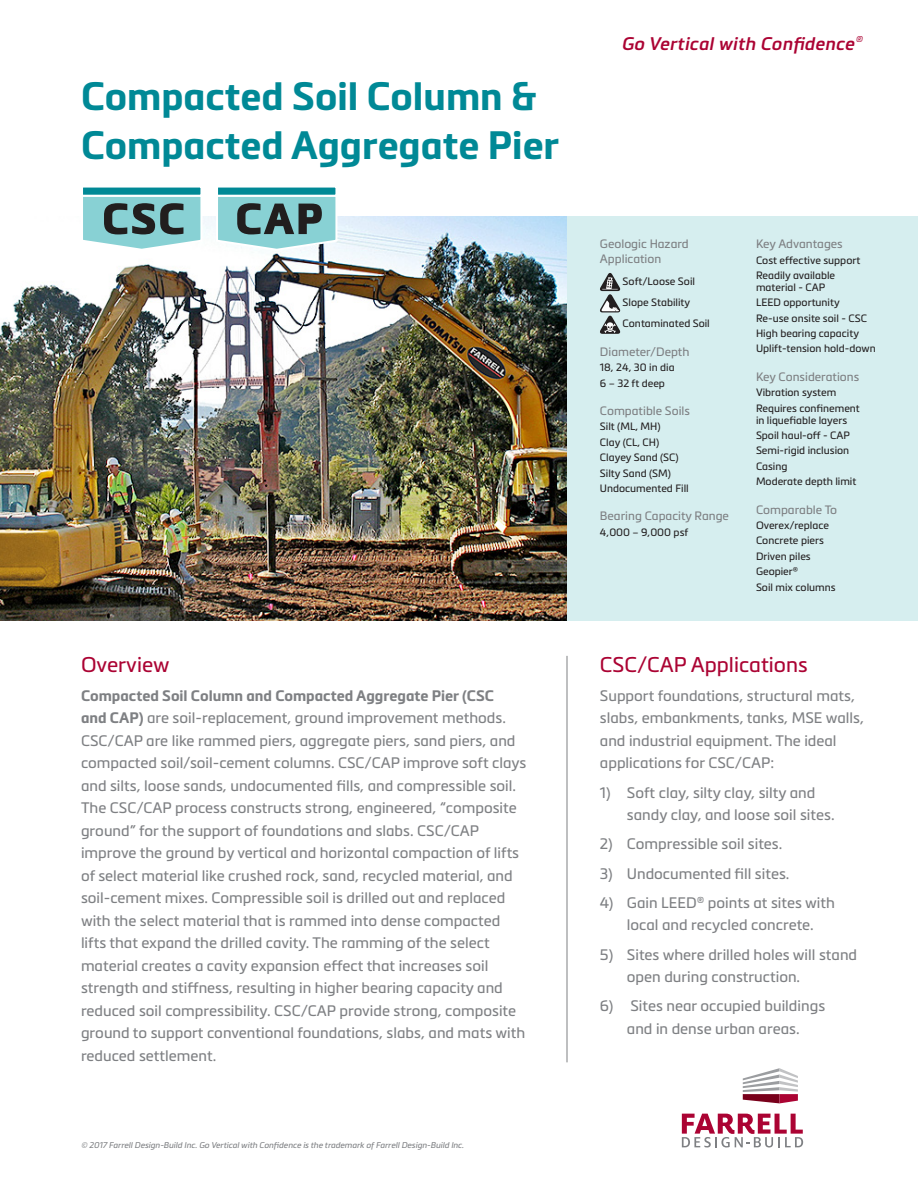
<style>
.page{position:relative;width:918px;height:1188px;background:#fff}
.page>*{position:absolute;margin:0;border:0;box-sizing:border-box;transform-origin:0 0}
.t1{font:700 39px/48.3px "Metronic Pro";color:#008996}
.t2{font:21px "Metronic Pro";color:#ab0333}
.t3{font:italic 600 18px "Metronic Pro";letter-spacing:.02em;color:#ab0333}
.t4{font:15px/22.5px "Metronic Pro";color:#7e8083}
.t5{font:12px/15px "Metronic Pro";color:#7e8083}
.t6{font:10.5px/15.3px "Metronic Pro";color:#231f20}
.t7{font:italic 8.25px "Metronic Pro";color:#7e8083}
.s1{font-weight:700}
</style>
<div class="page">
<svg style="left:743px;top:1068px;width:55px;height:35px"></svg>
<svg style="left:682px;top:1114px;width:121px;height:33px"></svg>
<div style="left:567px;top:216px;width:351px;height:405px;background:#d6eeef"></div>
<svg style="left:600px;top:273px;width:20px;height:61px"></svg>
<img style="left:0;top:216px;width:567px;height:405px">
<hr style="left:567px;top:656px;width:1px;height:406px;background:#7e8083">
<svg style="left:81px;top:187px;width:121px;height:64px"></svg>
<svg style="left:216px;top:187px;width:121px;height:64px;background:#79afb3"></svg>
<h1 class="t1" style="left:81px;top:72px;width:480px">Compacted Soil Column &amp;<br>Compacted Aggregate Pier</h1>
<h2 class="t2" style="left:81px;top:649px;width:90px">Overview</h2>
<p class="t4" style="left:81px;top:684px;width:447px"><span class="s1">Compacted Soil Column and Compacted Aggregate Pier (CSC<br>and CAP)</span> are soil-replacement, ground improvement methods.<br>CSC/CAP are like rammed piers, aggregate piers, sand piers, and compacted soil/soil-cement columns. CSC/CAP improve soft clays and silts, loose sands, undocumented fills, and compressible soil.<br>The CSC/CAP process constructs strong, engineered, “composite ground” for the support of foundations and slabs. CSC/CAP improve the ground by vertical and horizontal compaction of lifts of select material like crushed rock, sand, recycled material, and soil-cement mixes. Compressible soil is drilled out and replaced with the select material that is rammed into dense compacted lifts that expand the drilled cavity. The ramming of the select material creates a cavity expansion effect that increases soil strength and stiffness, resulting in higher bearing capacity and reduced soil compressibility. CSC/CAP provide strong, composite ground to support conventional foundations, slabs, and mats with reduced settlement.</p>
<p class="t7" style="left:81px;top:1139px;width:384px">© 2017 Farrell Design-Build Inc. Go Vertical with Confidence is the trademark of Farrell Design-Build Inc.</p>
<p class="t3" style="left:621px;top:33px;width:242px">Go Vertical with Confidence<sup>®</sup></p>
<p class="t5" style="left:600px;top:236px;width:90px">Geologic Hazard<br>Application</p>
<p class="t6" style="left:623px;top:270px;width:89px;line-height:21.3px">Soft/Loose Soil<br>Slope Stability<br>Contaminated Soil</p>
<p class="t5" style="left:600px;top:344px;width:91px">Diameter/Depth</p>
<p class="t6" style="left:600px;top:359px;width:76px">18, 24, 30 in dia<br>6 – 32 ft deep</p>
<p class="t5" style="left:600px;top:403px;width:92px">Compatible Soils</p>
<p class="t6" style="left:600px;top:419px;width:90px">Silt (ML, MH)<br>Clay (CL, CH)<br>Clayey Sand (SC)<br>Silty Sand (SM)<br>Undocumented Fill</p>
<p class="t5" style="left:600px;top:508px;width:131px">Bearing Capacity Range</p>
<p class="t6" style="left:600px;top:524px;width:90px">4,000 – 9,000 psf</p>
<p class="t5" style="left:756px;top:236px;width:88px">Key Advantages</p>
<p class="t6" style="left:756px;top:252px;width:106px">Cost effective support<br>Readily available</p>
<p class="t6" style="left:756px;top:279px;width:121px">material - CAP<br>LEED opportunity<br>Re-use onsite soil - CSC<br>High bearing capacity<br>Uplift-tension hold-down</p>
<p class="t5" style="left:756px;top:369px;width:105px">Key Considerations</p>
<p class="t6" style="left:756px;top:384px;width:105px">Vibration system<br>Requires confinement</p>
<p class="t6" style="left:756px;top:412px;width:102px">in liquefiable layers<br>Spoil haul-off - CAP<br>Semi-rigid inclusion<br>Casing<br>Moderate depth limit</p>
<p class="t5" style="left:756px;top:501px;width:83px">Comparable To</p>
<p class="t6" style="left:756px;top:517px;width:81px">Overex/replace<br>Concrete piers<br>Driven piles<br>Geopier®<br>Soil mix columns</p>
<h2 class="t2" style="left:600px;top:649px;width:209px">CSC/CAP Applications</h2>
<p class="t4" style="left:600px;top:684px;width:266px">Support foundations, structural mats, slabs, embankments, tanks, MSE walls, and industrial equipment. The ideal applications for CSC/CAP:</p>
<p class="t4" style="left:627px;top:780px;width:209px;text-indent:-27px">1) Soft clay, silty clay, silty and sandy clay, and loose soil sites.</p>
<p class="t4" style="left:600px;top:832px;width:184px">2) Compressible soil sites.</p>
<p class="t4" style="left:600px;top:861px;width:191px">3) Undocumented fill sites.</p>
<p class="t4" style="left:600px;top:891px;width:237px;text-align:center">4) Gain LEED® points at sites with local and recycled concrete.</p>
<p class="t4" style="left:627px;top:942px;width:232px;text-indent:-27px">5) Sites where drilled holes will stand open during construction.</p>
<p class="t4" style="left:600px;top:994px;width:227px;text-align:center">6) Sites near occupied buildings and in dense urban areas.</p>
</div>
